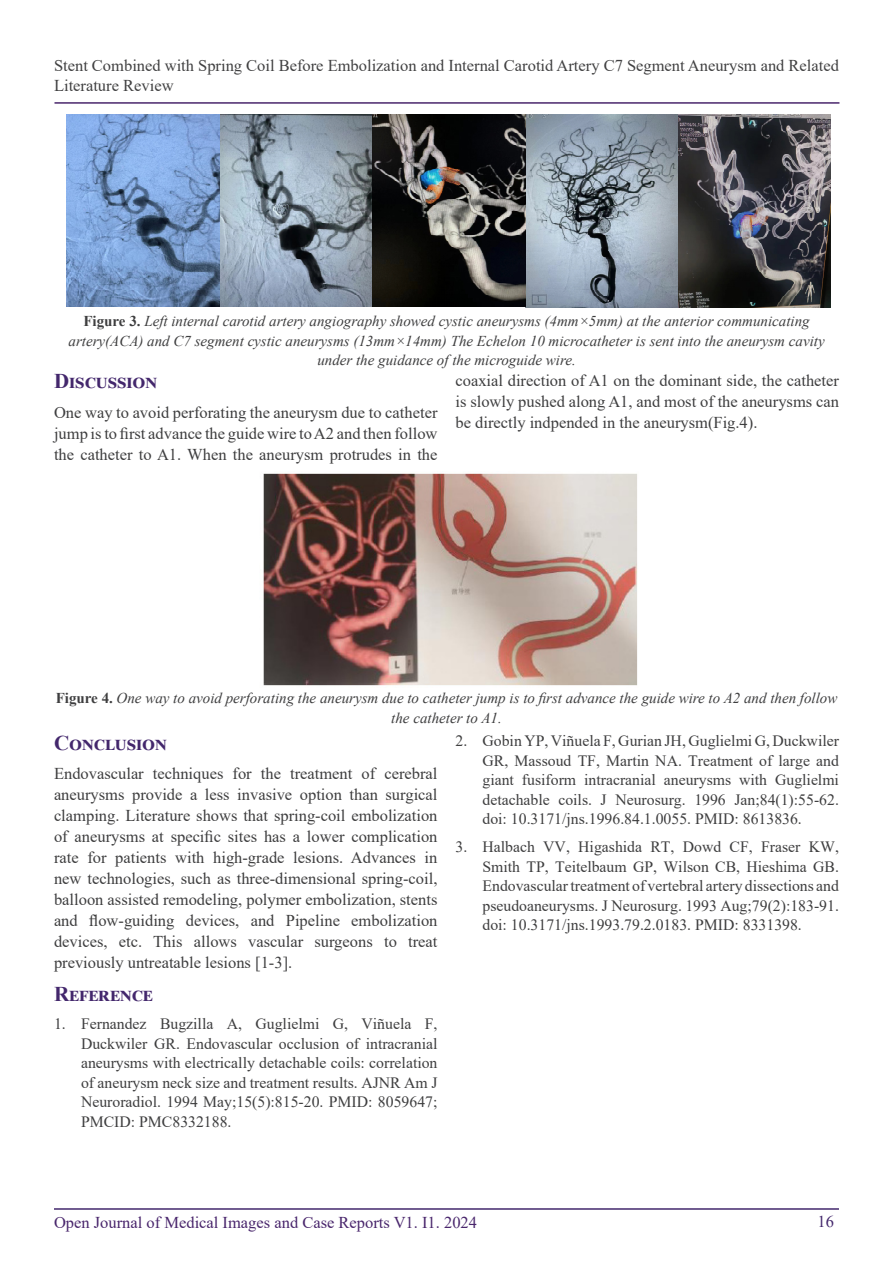
<style>
.page{position:relative;width:893px;height:1263px;background:#fff}
.page>*{position:absolute;margin:0;border:0;box-sizing:border-box;transform-origin:0 0}
.t1{font:700 21px "Times New Roman";letter-spacing:.005em;color:#43276c}
.t2{font:700 21px "Times New Roman";letter-spacing:.025em;color:#43276c}
.t3{font:16.5px/21px "Times New Roman";color:#3e3e3f;text-align:justify}
.t4{font:16.5px/19.5px "Times New Roman";color:#414142}
.t5{font:16.5px "Times New Roman";color:#49266c}
.t6{font:16.5px "Times New Roman";color:#43276c}
.t7{font:15.75px/19.5px "Times New Roman";color:#3e3e3f;text-align:justify}
.t8{font:italic 15px/19.5px "Times New Roman";color:#3e3e3f;text-align:center}
.s1{font-weight:700;font-style:normal}
</style>
<div class="page">
<hr style="left:54px;top:1208px;width:785px;height:2px;background:#43276c">
<hr style="left:54px;top:102px;width:785px;height:2px;background:#49266c">
<img style="left:66px;top:115px;width:764px;height:192px">
<img style="left:263px;top:473px;width:375px;height:213px">
<p class="t4" style="left:54px;top:55px;width:786px">Stent Combined with Spring Coil Before Embolization and Internal Carotid Artery C7 Segment Aneurysm and Related<br>Literature Review</p>
<p class="t8" style="left:69px;top:311px;width:758px"><span class="s1">Figure 3.</span> Left internal carotid artery angiography showed cystic aneurysms (4mm×5mm) at the anterior communicating artery(ACA) and C7 segment cystic aneurysms (13mm×14mm) The Echelon 10 microcatheter is sent into the aneurysm cavity under the guidance of the microguide wire.</p>
<p class="t1" style="left:54px;top:366px;width:105px">Discussion</p>
<p class="t3" style="left:54px;top:401px;width:385px">One way to avoid perforating the aneurysm due to catheter jump is to first advance the guide wire to A2 and then follow the catheter to A1. When the aneurysm protrudes in the</p>
<p class="t3" style="left:455px;top:369px;width:385px">coaxial direction of A1 on the dominant side, the catheter is slowly pushed along A1, and most of the aneurysms can be directly indpended in the aneurysm(Fig.4).</p>
<p class="t8" style="left:56px;top:688px;width:783px"><span class="s1">Figure 4.</span> One way to avoid perforating the aneurysm due to catheter jump is to first advance the guide wire to A2 and then follow the catheter to A1.</p>
<p class="t1" style="left:54px;top:727px;width:114px">Conclusion</p>
<p class="t3" style="left:54px;top:763px;width:385px">Endovascular techniques for the treatment of cerebral aneurysms provide a less invasive option than surgical clamping. Literature shows that spring-coil embolization of aneurysms at specific sites has a lower complication rate for patients with high-grade lesions. Advances in new technologies, such as three-dimensional spring-coil, balloon assisted remodeling, polymer embolization, stents and flow-guiding devices, and Pipeline embolization devices, etc. This allows vascular surgeons to treat previously untreatable lesions [1-3].</p>
<p class="t2" style="left:54px;top:979px;width:100px">Reference</p>
<p class="t7" style="left:81px;top:1013px;width:358px;text-indent:-27px">1. Fernandez Bugzilla A, Guglielmi G, Viñuela F, Duckwiler GR. Endovascular occlusion of intracranial aneurysms with electrically detachable coils: correlation of aneurysm neck size and treatment results. AJNR Am J Neuroradiol. 1994 May;15(5):815-20. PMID: 8059647; PMCID: PMC8332188.</p>
<p class="t7" style="left:482px;top:731px;width:358px;text-indent:-27px">2. Gobin YP, Viñuela F, Gurian JH, Guglielmi G, Duckwiler GR, Massoud TF, Martin NA. Treatment of large and giant fusiform intracranial aneurysms with Guglielmi detachable coils. J Neurosurg. 1996 Jan;84(1):55-62. doi: 10.3171/jns.1996.84.1.0055. PMID: 8613836.</p>
<p class="t7" style="left:482px;top:837px;width:358px;text-indent:-27px">3. Halbach VV, Higashida RT, Dowd CF, Fraser KW, Smith TP, Teitelbaum GP, Wilson CB, Hieshima GB.<br>Endovascular treatment of vertebral artery dissections and pseudoaneurysms. J Neurosurg. 1993 Aug;79(2):183-91. doi: 10.3171/jns.1993.79.2.0183. PMID: 8331398.</p>
<p class="t5" style="left:54px;top:1211px;width:425px">Open Journal of Medical Images and Case Reports V1. I1. 2024</p>
<p class="t6" style="left:817px;top:1210px;width:18px">16</p>
</div>
